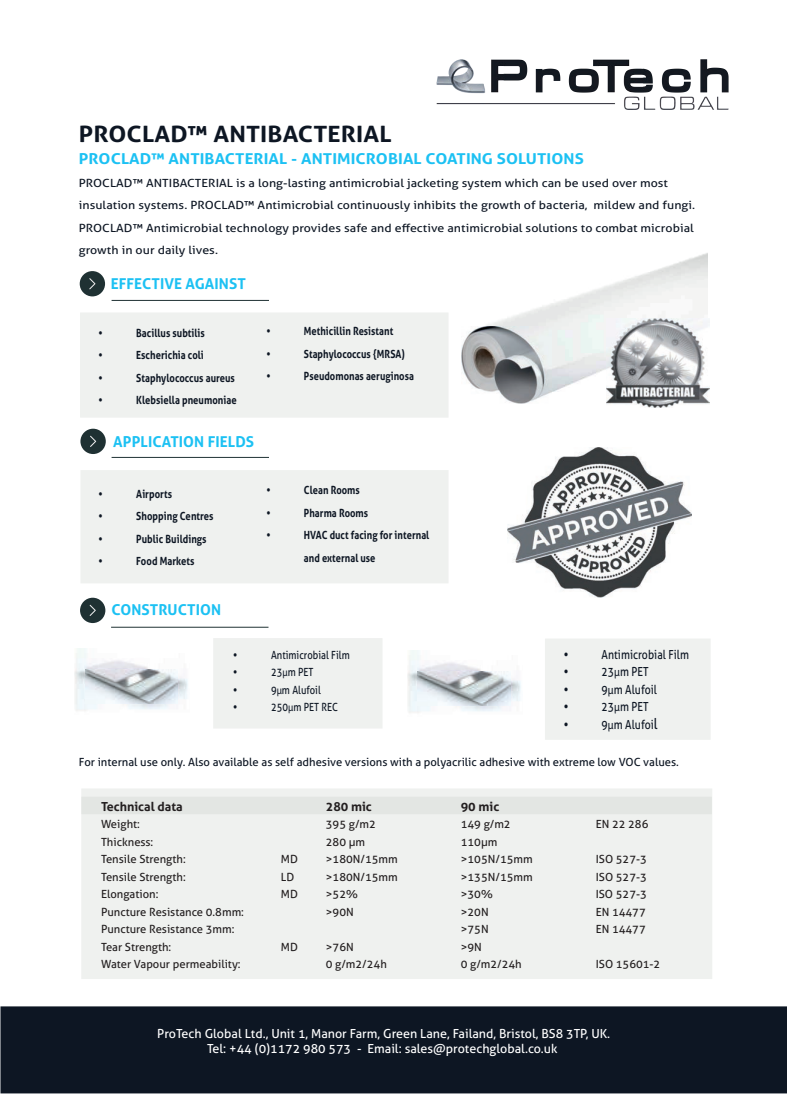
<style>
.page{position:relative;width:787px;height:1095px;background:#fff}
.page>*{position:absolute;margin:0;border:0;box-sizing:border-box;transform-origin:0 0}
.t1{font:700 22.5px "Aller";letter-spacing:.005em;color:#0d1623;scale:1.1 1}
.t2{font:700 15px "Aller";letter-spacing:.005em;color:#1cc1f3;scale:1.1 1}
.t3{font:700 15px "Aller";letter-spacing:.005em;color:#1cc1f3}
.t4{font:12.5px/15px "Aller";color:#fff;text-align:center}
.t5{font:12.5px "Aller";letter-spacing:.005em;color:#0d1623;scale:.84 1}
.t6{font:700 12.5px "Aller";color:#231f20}
.t7{font:700 12.5px "Aller";color:#0d1623;scale:.84 1}
.t8{font:11.25px "Aller";color:#231f20}
.t9{font:11.25px/22.5px "Aller";letter-spacing:.005em;color:#0d1623;scale:1.1 1}
.t10{font:700 11.25px "Aller";letter-spacing:.005em;color:#0d1623;scale:.84 1}
.t11{font:700 11.25px/22.5px "Aller";letter-spacing:.005em;color:#0d1623;scale:.83 1}
.t12{font:11.25px "Aller";letter-spacing:.005em;color:#0d1623}
.t13{font:11.25px "Aller";letter-spacing:.005em;color:#0d1623;scale:.84 1}
.s1{font-family:"Myriad Pro"}
.s2{font-size:15px}
</style>
<div class="page">
<img style="left:482px;top:253px;width:226px;height:140px">
<div style="left:81px;top:788px;width:631px;height:191px;background:#eff1ef"></div>
<div style="left:0;top:1006px;width:787px;height:87px;background:#0d1623"></div>
<img style="left:436px;top:59px;width:293px;height:51px">
<div style="left:80px;top:312px;width:368px;height:106px;background:#eff1ef"></div>
<div style="left:80px;top:470px;width:368px;height:113px;background:#eff1ef"></div>
<img style="left:507px;top:448px;width:184px;height:150px">
<img style="left:75px;top:649px;width:113px;height:62px">
<img style="left:85px;top:670px;width:93px;height:33px">
<img style="left:407px;top:651px;width:114px;height:62px">
<img style="left:418px;top:672px;width:92px;height:34px">
<div style="left:213px;top:638px;width:169px;height:91px;background:#eff1ef"></div>
<div style="left:545px;top:638px;width:165px;height:102px;background:#eff1ef"></div>
<div style="left:81px;top:797px;width:631px;height:17px;background:#e0e3e0"></div>
<div style="left:80px;top:271px;width:25px;height:25px;background:#1f3133;border-radius:50%"></div>
<svg style="left:89px;top:278px;width:6px;height:11px"></svg>
<hr style="left:112px;top:300px;width:157px;height:1px;background:#1f3133">
<hr style="left:112px;top:457px;width:157px;height:1px;background:#1f3133">
<div style="left:80px;top:429px;width:26px;height:25px;background:#1f3133;border-radius:50%"></div>
<svg style="left:90px;top:436px;width:6px;height:11px"></svg>
<hr style="left:111px;top:627px;width:157px;height:1px;background:#1f3133">
<div style="left:80px;top:598px;width:25px;height:25px;background:#1f3133;border-radius:50%"></div>
<svg style="left:90px;top:605px;width:6px;height:11px"></svg>
<img style="left:462px;top:327px;width:89px;height:76px">
<img style="left:606px;top:319px;width:103px;height:89px">
<h1 class="t1" style="left:79px;top:120px;width:286px">PROCLAD™ ANTIBACTERIAL</h1>
<h2 class="t2" style="left:79px;top:150px;width:460px">PROCLAD™ ANTIBACTERIAL - ANTIMICROBIAL COATING SOLUTIONS</h2>
<p class="t9" style="left:79px;top:171px;width:562px">PROCLAD™ ANTIBACTERIAL is a long-lasting antimicrobial jacketing system which can be used over most insulation systems. PROCLAD™ Antimicrobial continuously inhibits the growth of bacteria, mildew and fungi.<br>PROCLAD™ Antimicrobial technology provides safe and effective antimicrobial solutions to combat microbial growth in our daily lives.</p>
<h2 class="t3" style="left:111px;top:275px;width:137px">EFFECTIVE AGAINST</h2>
<p class="t10" style="left:98px;top:326px;width:7px">•</p>
<p class="t10" style="left:136px;top:326px;width:83px">Bacillus subtilis</p>
<p class="t10" style="left:98px;top:348px;width:7px">•</p>
<p class="t10" style="left:136px;top:348px;width:82px">Escherichia coli</p>
<p class="t10" style="left:98px;top:371px;width:7px">•</p>
<p class="t10" style="left:136px;top:371px;width:119px">Staphylococcus aureus</p>
<p class="t10" style="left:98px;top:393px;width:7px">•</p>
<p class="t10" style="left:136px;top:393px;width:121px">Klebsiella pneumoniae</p>
<h2 class="t3" style="left:113px;top:432px;width:142px">APPLICATION FIELDS</h2>
<p class="t11" style="left:266px;top:320px;width:7px">•</p>
<p class="t11" style="left:304px;top:320px;width:109px">Methicillin Resistant</p>
<p class="t11" style="left:266px;top:342px;width:7px">•</p>
<p class="t11" style="left:304px;top:342px;width:123px">Staphylococcus {MRSA)</p>
<p class="t11" style="left:266px;top:365px;width:7px">•</p>
<p class="t11" style="left:304px;top:365px;width:134px">Pseudomonas aeruginosa</p>
<p class="t10" style="left:98px;top:487px;width:7px">•</p>
<p class="t10" style="left:136px;top:487px;width:44px">Airports</p>
<p class="t10" style="left:98px;top:509px;width:7px">•</p>
<p class="t10" style="left:136px;top:509px;width:94px">Shopping Centres</p>
<p class="t10" style="left:98px;top:532px;width:7px">•</p>
<p class="t10" style="left:136px;top:532px;width:85px">Public Buildings</p>
<p class="t10" style="left:98px;top:554px;width:7px">•</p>
<p class="t10" style="left:136px;top:554px;width:71px">Food Markets</p>
<p class="t11" style="left:266px;top:479px;width:7px">•</p>
<p class="t11" style="left:304px;top:479px;width:69px">Clean Rooms</p>
<p class="t11" style="left:266px;top:501px;width:7px">•</p>
<p class="t11" style="left:304px;top:501px;width:79px">Pharma Rooms</p>
<p class="t11" style="left:266px;top:524px;width:7px">•</p>
<p class="t11" style="left:304px;top:524px;width:152px">HVAC duct facing for internal and external use</p>
<h2 class="t3" style="left:111px;top:601px;width:111px">CONSTRUCTION</h2>
<p class="t10" style="left:233px;top:648px;width:7px">•</p>
<p class="t13" style="left:271px;top:648px;width:95px">Antimicrobial Film</p>
<p class="t10" style="left:233px;top:665px;width:7px">•</p>
<p class="t13" style="left:271px;top:665px;width:52px">23<span class="s1">µ</span>m PET</p>
<p class="t10" style="left:233px;top:683px;width:7px">•</p>
<p class="t13" style="left:271px;top:683px;width:61px">9<span class="s1">µ</span>m Alufoil</p>
<p class="t10" style="left:233px;top:700px;width:7px">•</p>
<p class="t13" style="left:271px;top:700px;width:81px">250<span class="s1">µ</span>m PET REC</p>
<p class="t7" style="left:564px;top:646px;width:7px">•</p>
<p class="t5" style="left:601px;top:646px;width:106px">Antimicrobial Film</p>
<p class="t7" style="left:564px;top:664px;width:7px">•</p>
<p class="t5" style="left:601px;top:664px;width:58px">23<span class="s1">µ</span>m PET</p>
<p class="t7" style="left:564px;top:681px;width:7px">•</p>
<p class="t5" style="left:601px;top:681px;width:67px">9<span class="s1">µ</span>m Alufoil</p>
<p class="t7" style="left:564px;top:699px;width:7px">•</p>
<p class="t5" style="left:601px;top:699px;width:58px">23<span class="s1">µ</span>m PET</p>
<p class="t7" style="left:564px;top:716px;width:7px">•</p>
<p class="t5" style="left:601px;top:716px;width:68px">9<span class="s1">µ</span>m Alufoi<span class="s2">l</span></p>
<p class="t12" style="left:79px;top:755px;width:601px">For internal use only. Also available as self adhesive versions with a polyacrilic adhesive with extreme low VOC values.</p>
<p class="t6" style="left:101px;top:799px;width:83px">Technical data</p>
<p class="t6" style="left:326px;top:799px;width:47px">280 mic</p>
<p class="t6" style="left:461px;top:799px;width:40px">90 mic</p>
<p class="t8" style="left:101px;top:817px;width:40px">Weight:</p>
<p class="t8" style="left:326px;top:817px;width:51px">395 g/m2</p>
<p class="t8" style="left:461px;top:817px;width:51px">149 g/m2</p>
<p class="t8" style="left:595px;top:817px;width:54px">EN 22 286</p>
<p class="t8" style="left:101px;top:835px;width:54px">Thickness:</p>
<p class="t8" style="left:326px;top:835px;width:41px">280 µm</p>
<p class="t8" style="left:461px;top:835px;width:38px">110µm</p>
<p class="t8" style="left:101px;top:852px;width:86px">Tensile Strength:</p>
<p class="t8" style="left:281px;top:852px;width:19px">MD</p>
<p class="t8" style="left:326px;top:852px;width:73px">&gt;180N/15mm</p>
<p class="t8" style="left:461px;top:852px;width:73px">&gt;105N/15mm</p>
<p class="t8" style="left:595px;top:852px;width:53px">ISO 527-3</p>
<p class="t8" style="left:101px;top:870px;width:86px">Tensile Strength:</p>
<p class="t8" style="left:281px;top:870px;width:15px">LD</p>
<p class="t8" style="left:326px;top:870px;width:73px">&gt;180N/15mm</p>
<p class="t8" style="left:461px;top:870px;width:73px">&gt;135N/15mm</p>
<p class="t8" style="left:595px;top:870px;width:53px">ISO 527-3</p>
<p class="t8" style="left:101px;top:887px;width:59px">Elongation:</p>
<p class="t8" style="left:281px;top:887px;width:19px">MD</p>
<p class="t8" style="left:326px;top:887px;width:34px">&gt;52%</p>
<p class="t8" style="left:461px;top:887px;width:34px">&gt;30%</p>
<p class="t8" style="left:595px;top:887px;width:53px">ISO 527-3</p>
<p class="t8" style="left:101px;top:905px;width:144px">Puncture Resistance 0.8mm:</p>
<p class="t8" style="left:326px;top:905px;width:29px">&gt;90N</p>
<p class="t8" style="left:461px;top:905px;width:29px">&gt;20N</p>
<p class="t8" style="left:595px;top:905px;width:52px">EN 14477</p>
<p class="t8" style="left:101px;top:922px;width:135px">Puncture Resistance 3mm:</p>
<p class="t8" style="left:461px;top:922px;width:29px">&gt;75N</p>
<p class="t8" style="left:595px;top:922px;width:52px">EN 14477</p>
<p class="t8" style="left:101px;top:940px;width:72px">Tear Strength:</p>
<p class="t8" style="left:281px;top:940px;width:19px">MD</p>
<p class="t8" style="left:326px;top:940px;width:29px">&gt;76N</p>
<p class="t8" style="left:461px;top:940px;width:23px">&gt;9N</p>
<p class="t8" style="left:101px;top:957px;width:141px">Water Vapour permeability:</p>
<p class="t8" style="left:326px;top:957px;width:62px">0 g/m2/24h</p>
<p class="t8" style="left:461px;top:957px;width:62px">0 g/m2/24h</p>
<p class="t8" style="left:595px;top:957px;width:66px">ISO 15601-2</p>
<p class="t4" style="left:157px;top:1026px;width:454px">ProTech Global Ltd., Unit 1, Manor Farm, Green Lane, Failand, Bristol, BS8 3TP, UK.<br>Tel: +44 (0)1172 980 573 - Email: sales@protechglobal.co.uk</p>
</div>
